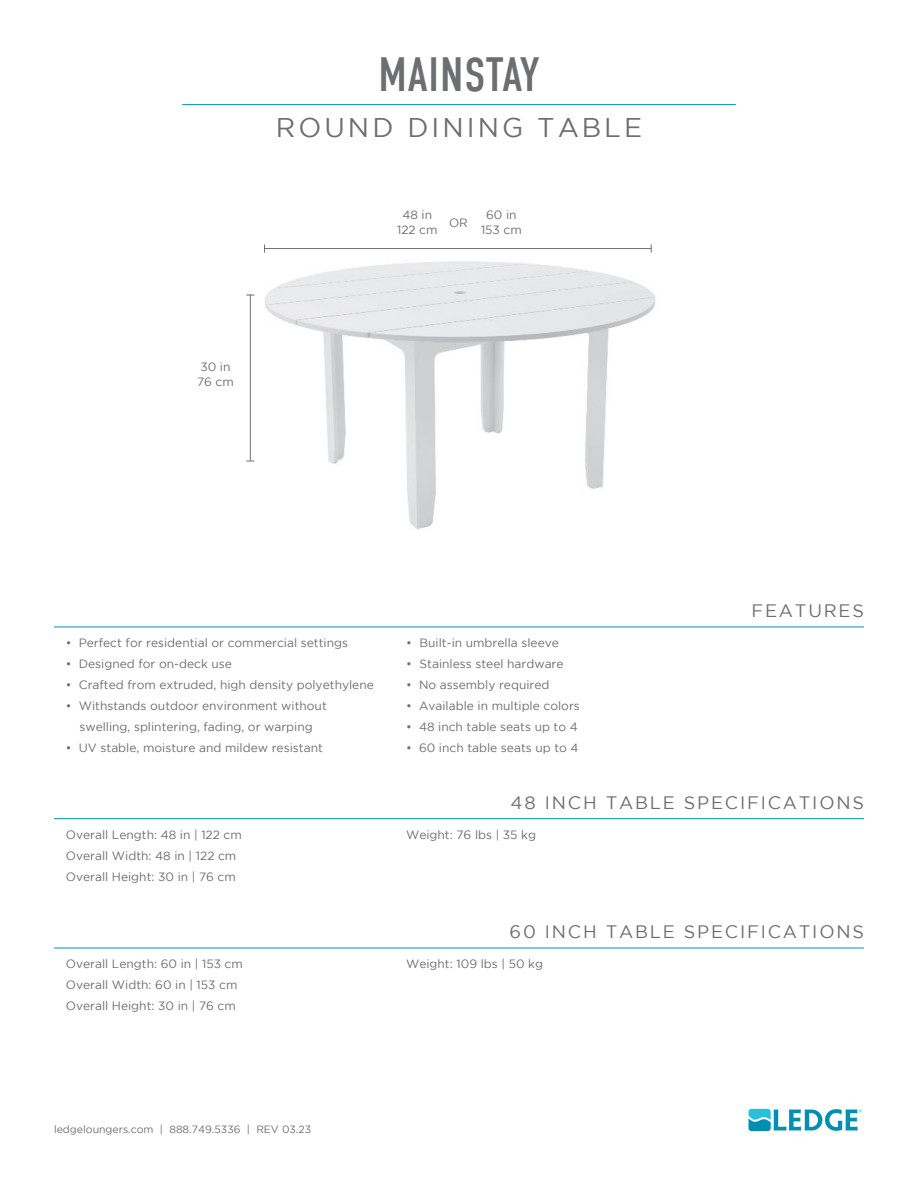
<style>
.page{position:relative;width:918px;height:1188px;background:#fff}
.page>*{position:absolute;margin:0;border:0;box-sizing:border-box;transform-origin:0 0}
.t1{font:48px "DIN Condensed";letter-spacing:.02em;color:#6d6e71}
.t2{font:27px "Gotham";letter-spacing:.115em;color:#6d6e71}
.t3{font:18px "Gotham";letter-spacing:.1em;color:#6d6e71}
.t4{font:12px/21px "Gotham";color:#6d6e71;text-align:center}
.t5{font:10.5px "Gotham";color:#6d6e71}
</style>
<div class="page">
<hr style="left:182px;top:104px;width:554px;height:1px;background:#008fb3">
<img style="left:246px;top:244px;width:410px;height:285px">
<hr style="left:54px;top:627px;width:810px;height:1px;background:#008fb3">
<hr style="left:54px;top:818px;width:810px;height:1px;background:#008fb3">
<hr style="left:250px;top:295px;width:1px;height:166px;background:#6d6e71">
<hr style="left:265px;top:248px;width:386px;height:1px;background:#6d6e71">
<hr style="left:54px;top:948px;width:810px;height:1px;background:#008fb3">
<svg style="left:748px;top:1109px;width:114px;height:22px"></svg>
<h1 class="t1" style="left:378px;top:46px;width:163px">MAINSTAY</h1>
<h2 class="t2" style="left:276px;top:116px;width:368px">ROUND DINING TABLE</h2>
<p class="t4" style="left:197px;top:360px;width:38px;line-height:15px;text-align:left">30 in<br>76 cm</p>
<p class="t4" style="left:397px;top:208px;width:42px;line-height:15px">48 in<br>122 cm</p>
<p class="t4" style="left:449px;top:213px;width:20px">OR</p>
<p class="t4" style="left:481px;top:208px;width:42px;line-height:15px">60 in<br>153 cm</p>
<p class="t4" style="left:66px;top:632px;width:284px">• Perfect for residential or commercial settings</p>
<p class="t4" style="left:66px;top:653px;width:168px">• Designed for on-deck use</p>
<p class="t4" style="left:66px;top:674px;width:310px">• Crafted from extruded, high density polyethylene</p>
<p class="t4" style="left:66px;top:695px;width:263px">• Withstands outdoor environment without swelling, splintering, fading, or warping</p>
<p class="t4" style="left:66px;top:737px;width:259px">• UV stable, moisture and mildew resistant</p>
<p class="t4" style="left:406px;top:632px;width:154px">• Built-in umbrella sleeve</p>
<p class="t4" style="left:406px;top:653px;width:159px">• Stainless steel hardware</p>
<p class="t4" style="left:406px;top:674px;width:145px">• No assembly required</p>
<p class="t4" style="left:406px;top:695px;width:175px">• Available in multiple colors</p>
<p class="t4" style="left:406px;top:716px;width:173px">• 48 inch table seats up to 4</p>
<p class="t4" style="left:406px;top:737px;width:174px">• 60 inch table seats up to 4</p>
<h3 class="t3" style="left:751px;top:603px;width:114px">FEATURES</h3>
<h3 class="t3" style="left:511px;top:795px;width:355px">48 INCH TABLE SPECIFICATIONS</h3>
<p class="t4" style="left:66px;top:825px;width:177px;text-align:left">Overall Length: 48 in | 122 cm<br>Overall Width: 48 in | 122 cm<br>Overall Height: 30 in | 76 cm</p>
<p class="t4" style="left:406px;top:825px;width:131px">Weight: 76 lbs | 35 kg</p>
<h3 class="t3" style="left:510px;top:924px;width:356px">60 INCH TABLE SPECIFICATIONS</h3>
<p class="t4" style="left:66px;top:954px;width:179px;text-align:left">Overall Length: 60 in | 153 cm<br>Overall Width: 60 in | 153 cm<br>Overall Height: 30 in | 76 cm</p>
<p class="t4" style="left:406px;top:954px;width:138px">Weight: 109 lbs | 50 kg</p>
<p class="t5" style="left:54px;top:1125px;width:259px">ledgeloungers.com | 888.749.5336 | REV 03.23</p>
</div>
